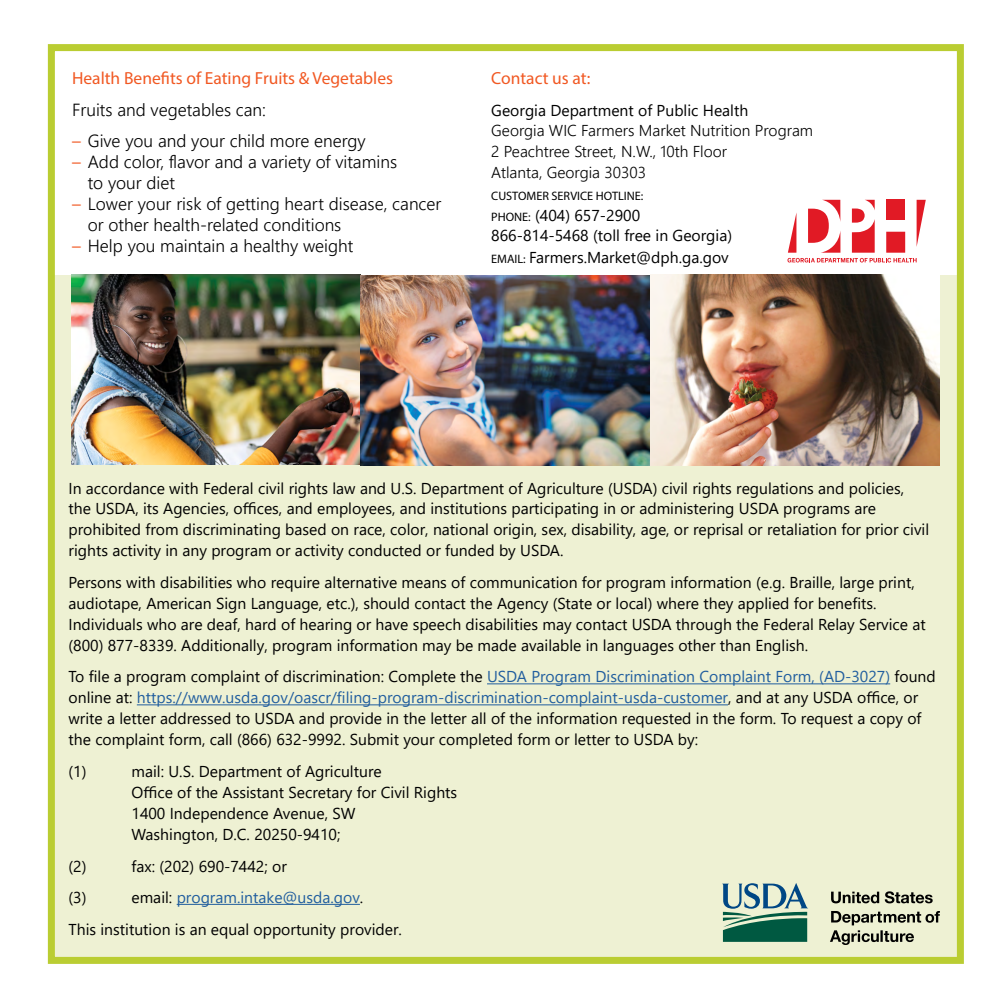
<style>
.page{position:relative;width:1008px;height:1008px;background:#fff}
.page>*{position:absolute;margin:0;border:0;box-sizing:border-box;transform-origin:0 0}
.t1{font:300 17.5px/21px "Segoe UI";color:#000}
.t2{font:17.5px "Myriad Pro";color:#f15822}
.t3{font:15.75px/21px "Segoe UI";color:#000}
.t4{font:300 15.75px/21px "Segoe UI";color:#000}
.t5{font:12.25px "Myriad Pro";color:#000}
.s1{font-weight:400;color:#f15822}
.s2{font-family:"Myriad Pro";font-size:12.25px}
.s3{color:#215e9e}
</style>
<div class="page">
<div style="left:48px;top:275px;width:911px;height:684px;background:#eef1d3"></div>
<div style="left:48px;top:44px;width:916px;height:920px;border:7px solid #bacd32"></div>
<svg style="left:788px;top:200px;width:138px;height:63px"></svg>
<svg style="left:722px;top:883px;width:86px;height:59px"></svg>
<svg style="left:830px;top:911px;width:110px;height:34px"></svg>
<svg style="left:831px;top:891px;width:102px;height:12px"></svg>
<img style="left:72px;top:275px;width:867px;height:191px">
<hr style="left:487px;top:683px;width:403px;height:1px;background:#215e9e">
<hr style="left:137px;top:704px;width:591px;height:1px;background:#215e9e">
<hr style="left:177px;top:904px;width:183px;height:1px;background:#215e9e">
<p class="t2" style="left:72px;top:67px;width:322px">Health Benefits of Eating Fruits &amp; Vegetables</p>
<p class="t1" style="left:72px;top:97px;width:195px">Fruits and vegetables can:</p>
<p class="t1" style="left:72px;top:129px;width:295px"><span class="s1">–</span> Give you and your child more energy</p>
<p class="t1" style="left:88px;top:150px;width:311px;text-indent:-16px"><span class="s1">–</span> Add color, flavor and a variety of vitamins to your diet</p>
<p class="t1" style="left:88px;top:192px;width:355px;text-indent:-16px"><span class="s1">–</span> Lower your risk of getting heart disease, cancer or other health-related conditions</p>
<p class="t1" style="left:72px;top:234px;width:283px"><span class="s1">–</span> Help you maintain a healthy weight</p>
<p class="t2" style="left:491px;top:67px;width:101px">Contact us at:</p>
<p class="t3" style="left:491px;top:98px;width:259px">Georgia Department of Public Health</p>
<p class="t4" style="left:491px;top:119px;width:323px">Georgia WIC Farmers Market Nutrition Program<br>2 Peachtree Street, N.W., 10th Floor<br>Atlanta, Georgia 30303</p>
<p class="t5" style="left:491px;top:188px;width:154px">CUSTOMER SERVICE HOTLINE:</p>
<p class="t3" style="left:491px;top:203px;width:242px"><span class="s2">PHONE:</span> (404) 657-2900<br>866-814-5468 (toll free in Georgia)<br><span class="s2">EMAIL:</span> Farmers.Market@dph.ga.gov</p>
<p class="t3" style="left:69px;top:476px;width:862px">In accordance with Federal civil rights law and U.S. Department of Agriculture (USDA) civil rights regulations and policies, the USDA, its Agencies, offices, and employees, and institutions participating in or administering USDA programs are prohibited from discriminating based on race, color, national origin, sex, disability, age, or reprisal or retaliation for prior civil rights activity in any program or activity conducted or funded by USDA.</p>
<p class="t3" style="left:69px;top:570px;width:859px">Persons with disabilities who require alternative means of communication for program information (e.g. Braille, large print, audiotape, American Sign Language, etc.), should contact the Agency (State or local) where they applied for benefits.<br>Individuals who are deaf, hard of hearing or have speech disabilities may contact USDA through the Federal Relay Service at (800) 877-8339. Additionally, program information may be made available in languages other than English.</p>
<p class="t3" style="left:69px;top:665px;width:869px">To file a program complaint of discrimination: Complete the <span class="s3">USDA Program Discrimination Complaint Form, (AD-3027)</span> found online at: <span class="s3">https://www.usda.gov/oascr/filing-program-discrimination-complaint-usda-customer</span>, and at any USDA office, or write a letter addressed to USDA and provide in the letter all of the information requested in the form. To request a copy of the complaint form, call (866) 632-9992. Submit your completed form or letter to USDA by:</p>
<p class="t3" style="left:69px;top:759px;width:20px">(1)</p>
<p class="t3" style="left:132px;top:759px;width:327px">mail: U.S. Department of Agriculture<br>Office of the Assistant Secretary for Civil Rights 1400 Independence Avenue, SW<br>Washington, D.C. 20250-9410;</p>
<p class="t3" style="left:69px;top:854px;width:20px">(2)</p>
<p class="t3" style="left:132px;top:854px;width:157px">fax: (202) 690-7442; or</p>
<p class="t3" style="left:69px;top:886px;width:20px">(3)</p>
<p class="t3" style="left:69px;top:880px;width:335px;line-height:31.5px;text-indent:63px">email: <span class="s3">program.intake@usda.gov</span>.<br>This institution is an equal opportunity provider.</p>
</div>
